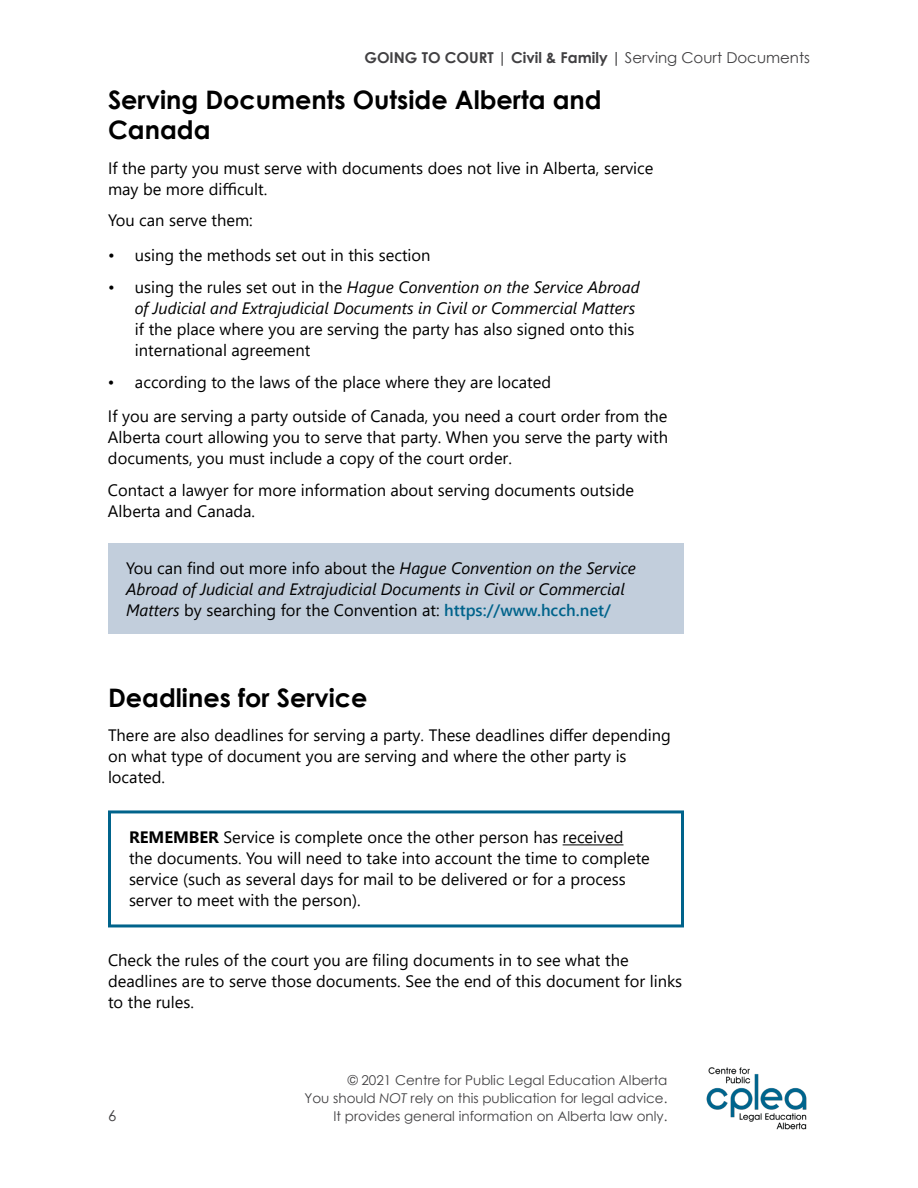
<style>
.page{position:relative;width:918px;height:1188px;background:#fff}
.page>*{position:absolute;margin:0;border:0;box-sizing:border-box;transform-origin:0 0}
.t1{font:700 25.5px/30px "Century Gothic";color:#000}
.t2{font:16.5px/21px "Segoe UI";color:#000}
.t3{font:italic 16.5px/21px "Segoe UI";color:#000;text-align:right}
.t4{font:700 15px "Century Gothic";color:#414042}
.t5{font:15px "Century Gothic";color:#414042}
.t6{font:13.5px/18px "Century Gothic";color:#414042;text-align:right}
.s1{font-weight:400}
.s2{font-style:normal}
.s3{font-weight:600;font-style:normal;color:#00638b}
.s4{font-weight:700}
.s5{font-style:italic}
</style>
<div class="page">
<img style="left:706px;top:1067px;width:101px;height:63px">
<div style="left:108px;top:544px;width:576px;height:90px;background:#c2cedc"></div>
<hr style="left:563px;top:844px;width:60px;height:1px;background:#000">
<div style="left:108px;top:810px;width:576px;height:117px;border:3px solid #00638b"></div>
<p class="t4" style="left:364px;top:46px;width:447px">GOING TO COURT | Civil &amp; Family | <span class="s1">Serving Court Documents</span></p>
<h1 class="t1" style="left:108px;top:84px;width:495px">Serving Documents Outside Alberta and<br>Canada</h1>
<p class="t2" style="left:108px;top:156px;width:547px">If the party you must serve with documents does not live in Alberta, service may be more difficult.</p>
<p class="t2" style="left:108px;top:209px;width:146px">You can serve them:</p>
<p class="t2" style="left:108px;top:243px;width:324px">• using the methods set out in this section</p>
<p class="t3" style="left:108px;top:274px;width:533px"><span class="s2">• using the rules set out in the</span> Hague Convention on the Service Abroad of Judicial and Extrajudicial Documents in Civil or Commercial Matters</p>
<p class="t2" style="left:135px;top:317px;width:501px">if the place where you are serving the party has also signed onto this international agreement</p>
<p class="t2" style="left:108px;top:363px;width:561px;line-height:34.5px">• according to the laws of the place where they are located<br>If you are serving a party outside of Canada, you need a court order from the</p>
<p class="t2" style="left:108px;top:425px;width:562px">Alberta court allowing you to serve that party. When you serve the party with documents, you must include a copy of the court order.</p>
<p class="t2" style="left:108px;top:478px;width:528px">Contact a lawyer for more information about serving documents outside<br>Alberta and Canada.</p>
<p class="t3" style="left:126px;top:555px;width:511px;text-align:left"><span class="s2">You can find out more info about the</span> Hague Convention on the Service<br>Abroad of Judicial and Extrajudicial Documents in Civil or Commercial<br>Matters <span class="s2">by searching for the Convention at:</span> <span class="s3">https://www.hcch.net/</span></p>
<h1 class="t1" style="left:108px;top:682px;width:261px">Deadlines for Service</h1>
<p class="t2" style="left:108px;top:724px;width:565px">There are also deadlines for serving a party. These deadlines differ depending on what type of document you are serving and where the other party is located.</p>
<p class="t2" style="left:129px;top:826px;width:522px"><span class="s4">REMEMBER</span> Service is complete once the other person has received the documents. You will need to take into account the time to complete service (such as several days for mail to be delivered or for a process server to meet with the person).</p>
<p class="t2" style="left:108px;top:949px;width:576px">Check the rules of the court you are filing documents in to see what the deadlines are to serve those documents. See the end of this document for links to the rules.</p>
<p class="t5" style="left:108px;top:1105px;width:10px">6</p>
<p class="t6" style="left:304px;top:1071px;width:365px">© 2021 Centre for Public Legal Education Alberta<br>You should <span class="s5">NOT</span> rely on this publication for legal advice.<br>It provides general information on Alberta law only.</p>
</div>
